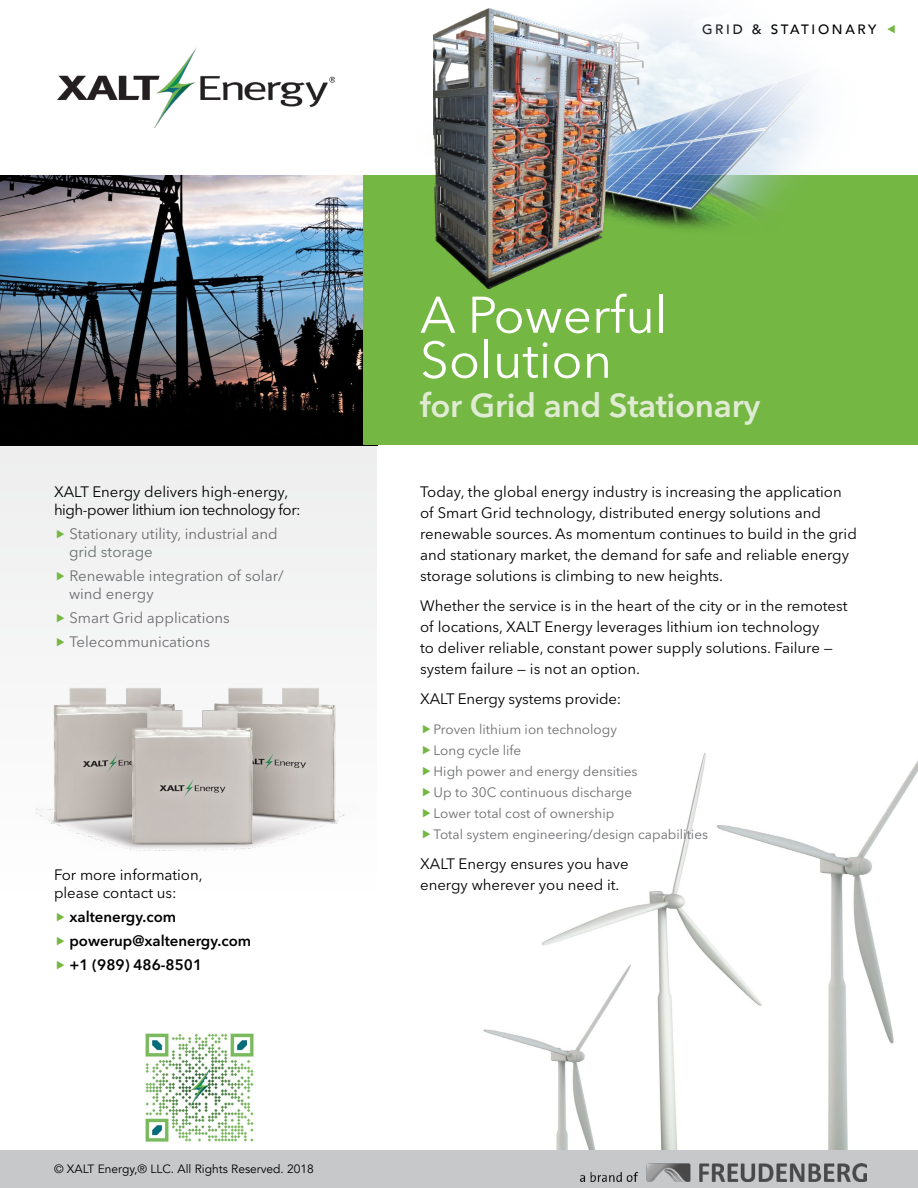
<style>
.page{position:relative;width:918px;height:1188px;background:#fff}
.page>*{position:absolute;margin:0;border:0;box-sizing:border-box;transform-origin:0 0}
.t1{font:51px/45px "Avenir Next LT Pro";color:#fff}
.t2{font:600 33px "Avenir Next LT Pro";letter-spacing:-.01em;color:#e0ebd3}
.t3{font:15px/21px "Avenir Next LT Pro";color:#000}
.t4{font:15px/18px "Avenir Next LT Pro";color:#6d6e71}
.t5{font:15px/18px "Avenir Next LT Pro";letter-spacing:-.03em;color:#000}
.t6{font:600 15px/24px "Avenir Next LT Pro";color:#000}
.t7{font:13.5px/21px "Avenir Next LT Pro";color:#6d6e71}
.t8{font:500 13.5px "Avenir";letter-spacing:.2em;color:#000}
.t9{font:12px "Avenir";color:#000}
</style>
<div class="page">
<div style="left:0;top:446px;width:377px;height:451px;background:#f3f4f4"></div>
<img style="left:483px;top:753px;width:435px;height:397px">
<img style="left:0;top:175px;width:364px;height:270px">
<div style="left:364px;top:175px;width:554px;height:270px;background:#74b743"></div>
<div style="left:0;top:1150px;width:918px;height:38px;background:#c7c8ca"></div>
<img style="left:57px;top:47px;width:277px;height:80px">
<img style="left:37px;top:688px;width:307px;height:163px">
<img style="left:145px;top:1033px;width:109px;height:109px">
<img style="left:347px;top:12px;width:467px;height:246px">
<img style="left:433px;top:8px;width:190px;height:280px">
<img style="left:580px;top:1164px;width:287px;height:18px">
<p class="t5" style="left:54px;top:483px;width:248px">XALT Energy delivers high-energy, high-power lithium ion technology for:</p>
<p class="t4" style="left:69px;top:525px;width:210px">Stationary utility, industrial and grid storage</p>
<p class="t4" style="left:69px;top:567px;width:216px">Renewable integration of solar/ wind energy</p>
<p class="t4" style="left:69px;top:606px;width:162px;line-height:24px">Smart Grid applications<br>Telecommunications</p>
<p class="t3" style="left:54px;top:866px;width:150px;line-height:18px">For more information, please contact us:</p>
<p class="t6" style="left:69px;top:904px;width:183px">xaltenergy.com powerup@xaltenergy.com +1 (989) 486-8501</p>
<p class="t9" style="left:54px;top:1161px;width:261px">© XALT Energy,® LLC. All Rights Reserved. 2018</p>
<p class="t8" style="left:702px;top:17px;width:176px">GRID &amp; STATIONARY</p>
<h1 class="t1" style="left:420px;top:292px;width:249px">A Powerful<br>Solution</h1>
<h2 class="t2" style="left:420px;top:385px;width:342px">for Grid and Stationary</h2>
<p class="t3" style="left:420px;top:482px;width:438px">Today, the global energy industry is increasing the application of Smart Grid technology, distributed energy solutions and renewable sources. As momentum continues to build in the grid and stationary market, the demand for safe and reliable energy storage solutions is climbing to new heights.</p>
<p class="t3" style="left:420px;top:596px;width:429px">Whether the service is in the heart of the city or in the remotest of locations, XALT Energy leverages lithium ion technology<br>to deliver reliable, constant power supply solutions. Failure — system failure — is not an option.</p>
<p class="t3" style="left:420px;top:689px;width:203px">XALT Energy systems provide:</p>
<p class="t7" style="left:434px;top:719px;width:276px">Proven lithium ion technology<br>Long cycle life<br>High power and energy densities<br>Up to 30C continuous discharge<br>Lower total cost of ownership<br>Total system engineering/design capabilities</p>
<p class="t3" style="left:420px;top:854px;width:210px">XALT Energy ensures you have energy wherever you need it.</p>
</div>
